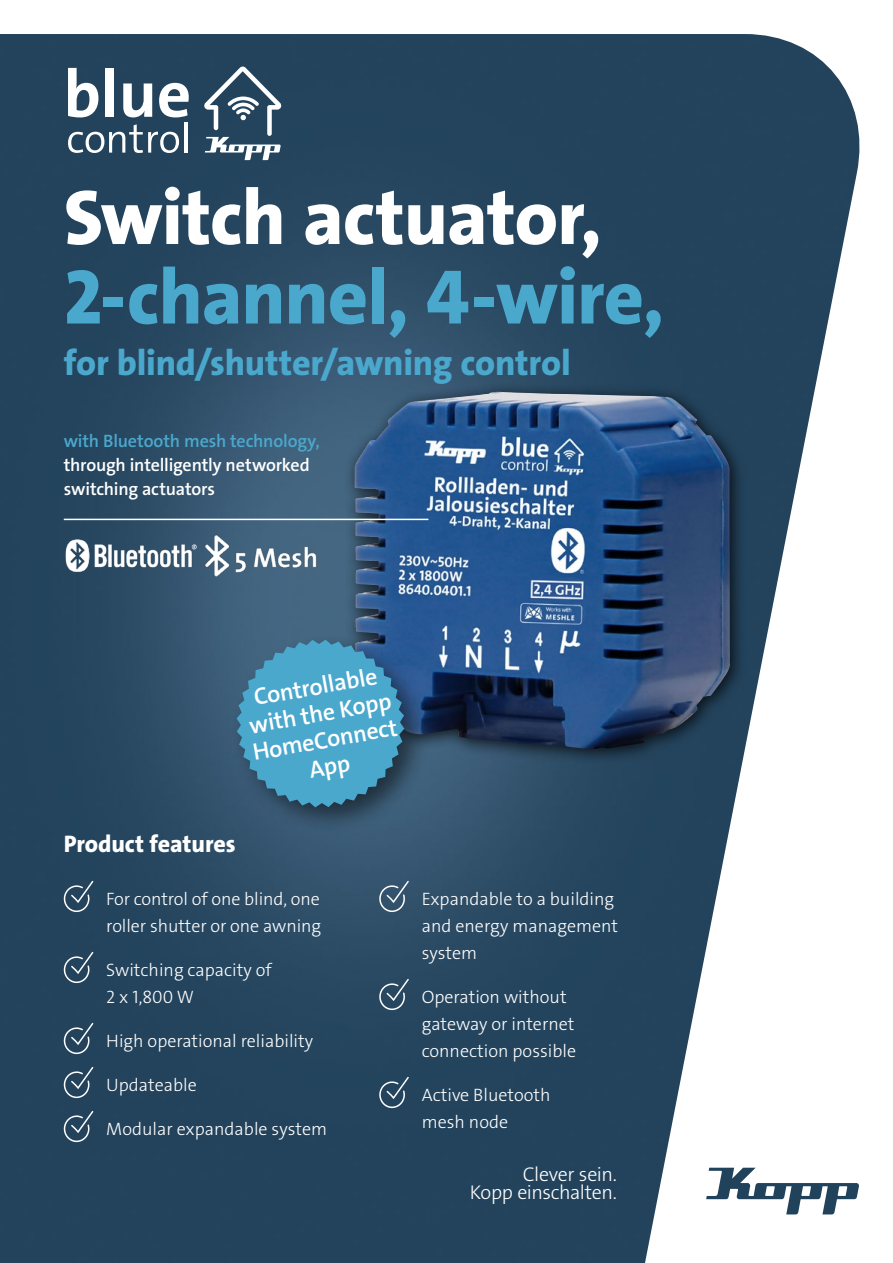
<style>
.page{position:relative;width:893px;height:1263px;background:#fff}
.page>*{position:absolute;margin:0;border:0;box-sizing:border-box;transform-origin:0 0}
.t1{font:78px "The Sans LP8 Ex Bld";letter-spacing:-.015em;color:#4ba8cd}
.t2{font:78px "The Sans LP8 Ex Bld";letter-spacing:-.015em;color:#fff}
.t3{font:36px "The Sans LP8 Ex Bld";letter-spacing:-.01em;color:#4ba8cd}
.t4{font:24px/27px "The Sans LP6 Se Bld";color:#fff;text-align:center}
.t5{font:24px "The Sans LP8 Ex Bld";letter-spacing:-.005em;color:#fff}
.t6{font:19.95px/18px "The Sans LP3 Lig";letter-spacing:-.02em;color:#fff;text-align:right}
.t7{font:18px/27px "The Sans LP3 Lig";color:#fff}
.t8{font:18px/24px "The Sans LP6 Se Bld";letter-spacing:-.015em;color:#fff}
.t9{font:18px "The Sans LP6 Se Bld";letter-spacing:-.01em;color:#4ba8cd}
</style>
<div class="page">
<img style="left:0;top:34px;width:860px;height:1229px">
<div style="left:343px;top:381px;width:404px;height:385px;background:#000;opacity:.75"></div>
<img style="left:354px;top:392px;width:376px;height:357px">
<svg style="left:706px;top:1168px;width:153px;height:46px"></svg>
<svg style="left:62px;top:879px;width:33px;height:34px"></svg>
<svg style="left:62px;top:950px;width:33px;height:34px"></svg>
<svg style="left:62px;top:1021px;width:33px;height:34px"></svg>
<svg style="left:62px;top:1065px;width:33px;height:34px"></svg>
<svg style="left:62px;top:1109px;width:33px;height:34px"></svg>
<svg style="left:378px;top:879px;width:32px;height:34px"></svg>
<svg style="left:378px;top:977px;width:32px;height:34px"></svg>
<svg style="left:378px;top:1075px;width:32px;height:34px"></svg>
<hr style="left:64px;top:519px;width:364px;height:1px;background:#fff">
<svg style="left:68px;top:68px;width:30px;height:49px"></svg>
<div style="left:105px;top:68px;width:9px;height:49px;background:#fff"></div>
<svg style="left:123px;top:83px;width:29px;height:34px"></svg>
<svg style="left:159px;top:83px;width:30px;height:34px"></svg>
<svg style="left:68px;top:124px;width:111px;height:29px"></svg>
<hr style="left:185px;top:122px;width:3px;height:31px;background:#fff">
<svg style="left:204px;top:67px;width:77px;height:93px"></svg>
<img style="left:205px;top:528px;width:112px;height:56px">
<img style="left:64px;top:528px;width:135px;height:54px">
<div style="left:230px;top:633px;width:202px;height:202px;background:#000;opacity:.5"></div>
<svg style="left:237px;top:640px;width:167px;height:167px;background:#4592b6"></svg>
<h1 class="t2" style="left:64px;top:168px;width:539px">Switch actuator,</h1>
<h1 class="t1" style="left:64px;top:247px;width:602px">2-channel, 4-wire,</h1>
<h2 class="t3" style="left:64px;top:339px;width:508px">for blind/shutter/awning control</h2>
<p class="t9" style="left:64px;top:429px;width:257px">with Bluetooth mesh technology,</p>
<p class="t8" style="left:64px;top:453px;width:247px">through intelligently networked switching actuators</p>
<h3 class="t4" style="left:241px;top:686px;width:148px;rotate:-10deg">Controllable with the Kopp<br>HomeConnect<br>App</h3>
<h3 class="t5" style="left:64px;top:828px;width:173px">Product features</h3>
<p class="t7" style="left:106px;top:885px;width:216px">For control of one blind, one roller shutter or one awning</p>
<p class="t7" style="left:106px;top:956px;width:167px">Switching capacity of<br>2 x 1,800 W</p>
<p class="t7" style="left:106px;top:1027px;width:208px">High operational reliability</p>
<p class="t7" style="left:106px;top:1071px;width:92px">Updateable</p>
<p class="t7" style="left:106px;top:1115px;width:222px">Modular expandable system</p>
<p class="t7" style="left:422px;top:885px;width:198px">Expandable to a building and energy management system</p>
<p class="t7" style="left:422px;top:983px;width:156px">Operation without gateway or internet connection possible</p>
<p class="t7" style="left:422px;top:1081px;width:130px">Active Bluetooth mesh node</p>
<p class="t6" style="left:470px;top:1165px;width:149px">Clever sein.<br>Kopp einschalten.</p>
</div>
